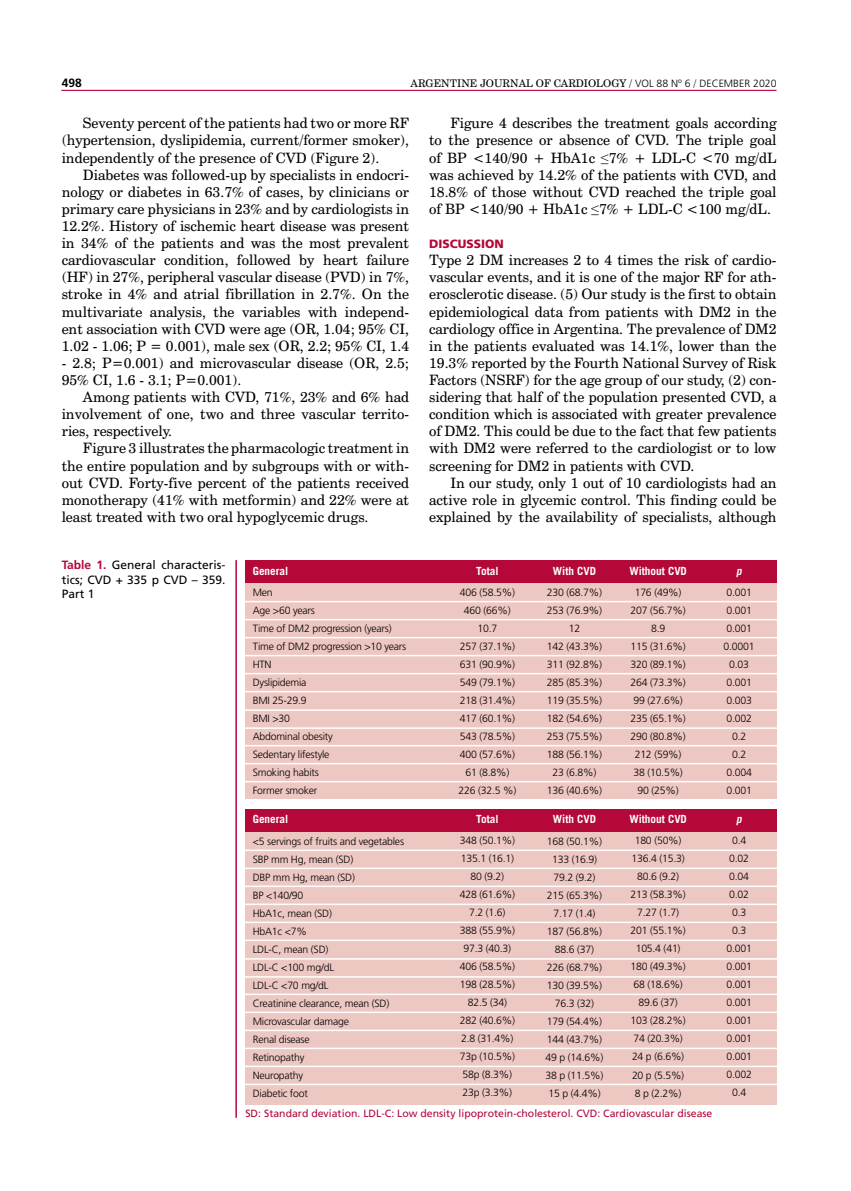
<style>
.page{position:relative;width:851px;height:1191px;background:#fff}
.page>*{position:absolute;margin:0;border:0;box-sizing:border-box;transform-origin:0 0}
.t1{font:14.25px/17.1px "Century Schoolbook BT";color:#000;text-align:justify}
.t2{font:12px/14.4px "Frutiger LT Std";color:#000;text-align:justify}
.t3{font:900 12px "Frutiger LT Std";color:#b30838}
.t4{font:700 12px "Frutiger LT Std";color:#000}
.t5{font:700 11.25px "Trade Gothic";color:#fff}
.t6{font:italic 700 11.25px "Trade Gothic";color:#fff}
.t7{font:300 10.5px/18px "Frutiger LT Std";letter-spacing:-.02em;color:#000;text-align:center}
.t8{font:10.5px "Frutiger LT Std";color:#b30838}
.t9{font:10.5px "Century Schoolbook BT";color:#000}
.s1{font-family:"Frutiger LT Std";font-weight:300}
.s2{font-family:"Times New Roman"}
.s3{font-weight:700;color:#b30838}
</style>
<div class="page">
<hr style="left:61px;top:90px;width:715px;height:1px;background:#b30838">
<div style="left:245px;top:560px;width:531px;height:22px;background:#b30838"></div>
<div style="left:245px;top:809px;width:531px;height:22px;background:#b30838"></div>
<hr style="left:235px;top:560px;width:2px;height:557px;background:#b30838">
<div style="left:245px;top:583px;width:531px;height:216px;background:#edc7c2"></div>
<div style="left:245px;top:832px;width:531px;height:272px;background:#edc7c2"></div>
<hr style="left:242px;top:601px;width:537px;height:1px;background:#fff">
<hr style="left:242px;top:849px;width:537px;height:2px;background:#fff">
<hr style="left:242px;top:655px;width:537px;height:1px;background:#fff">
<hr style="left:242px;top:903px;width:537px;height:2px;background:#fff">
<hr style="left:242px;top:763px;width:537px;height:1px;background:#fff">
<hr style="left:242px;top:1011px;width:537px;height:2px;background:#fff">
<hr style="left:242px;top:1065px;width:537px;height:2px;background:#fff">
<hr style="left:242px;top:619px;width:537px;height:1px;background:#fff">
<hr style="left:242px;top:867px;width:537px;height:2px;background:#fff">
<hr style="left:242px;top:673px;width:537px;height:1px;background:#fff">
<hr style="left:242px;top:921px;width:537px;height:2px;background:#fff">
<hr style="left:242px;top:709px;width:537px;height:2px;background:#fff">
<hr style="left:242px;top:958px;width:537px;height:1px;background:#fff">
<hr style="left:242px;top:781px;width:537px;height:1px;background:#fff">
<hr style="left:242px;top:1029px;width:537px;height:2px;background:#fff">
<hr style="left:242px;top:1083px;width:537px;height:2px;background:#fff">
<hr style="left:242px;top:637px;width:540px;height:1px;background:#fff">
<hr style="left:242px;top:885px;width:540px;height:2px;background:#fff">
<hr style="left:242px;top:745px;width:540px;height:1px;background:#fff">
<hr style="left:242px;top:993px;width:540px;height:2px;background:#fff">
<hr style="left:242px;top:1047px;width:540px;height:2px;background:#fff">
<hr style="left:242px;top:691px;width:540px;height:1px;background:#fff">
<hr style="left:242px;top:939px;width:540px;height:2px;background:#fff">
<hr style="left:242px;top:727px;width:540px;height:2px;background:#fff">
<hr style="left:242px;top:976px;width:540px;height:1px;background:#fff">
<p class="t4" style="left:62px;top:75px;width:22px">498</p>
<p class="t9" style="left:410px;top:77px;width:367px">ARGENTINE JOURNAL OF CARDIOLOGY / <span class="s1">VOL 88 Nº 6</span> / <span class="s1">DECEMBER 2020</span></p>
<p class="t1" style="left:62px;top:115px;width:349px;text-indent:21px">Seventy percent of the patients had two or more RF (hypertension, dyslipidemia, current/former smoker), independently of the presence of CVD (Figure 2).</p>
<p class="t1" style="left:62px;top:166px;width:349px;text-indent:21px">Diabetes was followed-up by specialists in endocri&shy;nology or diabetes in 63.7% of cases, by clinicians or primary care physicians in 23% and by cardiologists in 12.2%. History of ischemic heart disease was present in 34% of the patients and was the most prevalent cardiovascular condition, followed by heart failure (HF) in 27%, peripheral vascular disease (PVD) in 7%, stroke in 4% and atrial fibrillation in 2.7%. On the multivariate analysis, the variables with independ&shy;ent association with CVD were age (OR, 1.04; 95% CI, 1.02 - 1.06; P = 0.001), male sex (OR, 2.2; 95% CI, 1.4</p>
<p class="t1" style="left:62px;top:354px;width:349px">- 2.8; P=0.001) and microvascular disease (OR, 2.5;<br>95% CI, 1.6 - 3.1; P=0.001).</p>
<p class="t1" style="left:62px;top:388px;width:349px;text-indent:21px">Among patients with CVD, 71%, 23% and 6% had involvement of one, two and three vascular territo&shy;ries, respectively.</p>
<p class="t1" style="left:62px;top:439px;width:349px;text-indent:21px">Figure 3 illustrates the pharmacologic treatment in the entire population and by subgroups with or with&shy;out CVD. Forty-five percent of the patients received monotherapy (41% with metformin) and 22% were at least treated with two oral hypoglycemic drugs.</p>
<p class="t1" style="left:429px;top:115px;width:349px;text-indent:21px">Figure 4 describes the treatment goals according to the presence or absence of CVD. The triple goal of BP &lt;140/90 + HbA1c <span class="s2">≤</span>7% + LDL-C &lt;70 mg/dL was achieved by 14.2% of the patients with CVD, and 18.8% of those without CVD reached the triple goal of BP &lt;140/90 + HbA1c <span class="s2">≤</span>7% + LDL-C &lt;100 mg/dL.</p>
<p class="t3" style="left:429px;top:237px;width:76px">DISCUSSION</p>
<p class="t1" style="left:429px;top:251px;width:349px">Type 2 DM increases 2 to 4 times the risk of cardio&shy;vascular events, and it is one of the major RF for ath&shy;erosclerotic disease. (5) Our study is the first to obtain epidemiological data from patients with DM2 in the cardiology office in Argentina. The prevalence of DM2 in the patients evaluated was 14.1%, lower than the 19.3% reported by the Fourth National Survey of Risk Factors (NSRF) for the age group of our study, (2) con&shy;sidering that half of the population presented CVD, a condition which is associated with greater prevalence of DM2. This could be due to the fact that few patients with DM2 were referred to the cardiologist or to low screening for DM2 in patients with CVD.</p>
<p class="t1" style="left:429px;top:474px;width:349px;text-indent:21px">In our study, only 1 out of 10 cardiologists had an active role in glycemic control. This finding could be explained by the availability of specialists, although</p>
<p class="t2" style="left:62px;top:558px;width:165px"><span class="s3">Table 1.</span> General characteris&shy;tics; CVD + 335 p CVD – 359.<br>Part 1</p>
<p class="t5" style="left:253px;top:563px;width:37px">General</p>
<p class="t7" style="left:253px;top:583px;width:155px;text-align:left">Men<br>Age &gt;60 years<br>Time of DM2 progression (years)<br>Time of DM2 progression &gt;10 years<br>HTN<br>Dyslipidemia<br>BMI 25-29.9<br>BMI &gt;30<br>Abdominal obesity<br>Sedentary lifestyle<br>Smoking habits<br>Former smoker</p>
<p class="t5" style="left:476px;top:563px;width:24px">Total</p>
<p class="t7" style="left:458px;top:583px;width:59px">406 (58.5%)<br>460 (66%)<br>10.7<br>257 (37.1%)<br>631 (90.9%)<br>549 (79.1%)<br>218 (31.4%)<br>417 (60.1%)<br>543 (78.5%)<br>400 (57.6%)<br>61 (8.8%)<br>226 (32.5 %)</p>
<p class="t5" style="left:553px;top:563px;width:45px">With CVD</p>
<p class="t7" style="left:547px;top:583px;width:57px">230 (68.7%)<br>253 (76.9%)<br>12<br>142 (43.3%)<br>311 (92.8%)<br>285 (85.3%)<br>119 (35.5%)<br>182 (54.6%)<br>253 (75.5%)<br>188 (56.1%)<br>23 (6.8%)<br>136 (40.6%)</p>
<p class="t5" style="left:629px;top:563px;width:59px">Without CVD</p>
<p class="t7" style="left:630px;top:583px;width:57px">176 (49%)<br>207 (56.7%)<br>8.9<br>115 (31.6%)<br>320 (89.1%)<br>264 (73.3%)<br>99 (27.6%)<br>235 (65.1%)<br>290 (80.8%)<br>212 (59%)<br>38 (10.5%)<br>90 (25%)</p>
<p class="t6" style="left:736px;top:563px;width:10px">p</p>
<p class="t7" style="left:723px;top:583px;width:33px">0.001<br>0.001<br>0.001<br>0.0001<br>0.03<br>0.001<br>0.003<br>0.002<br>0.2<br>0.2<br>0.004<br>0.001</p>
<p class="t5" style="left:253px;top:812px;width:37px">General</p>
<p class="t5" style="left:476px;top:812px;width:24px">Total</p>
<p class="t5" style="left:553px;top:812px;width:45px">With CVD</p>
<p class="t5" style="left:629px;top:812px;width:59px">Without CVD</p>
<p class="t6" style="left:736px;top:812px;width:10px">p</p>
<p class="t7" style="left:459px;top:831px;width:57px">348 (50.1%)<br>135.1 (16.1)<br>80 (9.2)<br>428 (61.6%)<br>7.2 (1.6)<br>388 (55.9%)<br>97.3 (40.3)<br>406 (58.5%)<br>198 (28.5%)<br>82.5 (34)<br>282 (40.6%)<br>2.8 (31.4%)<br>73p (10.5%)<br>58p (8.3%)<br>23p (3.3%)</p>
<p class="t8" style="left:245px;top:1107px;width:468px">SD: Standard deviation. LDL-C: Low density lipoprotein-cholesterol. CVD: Cardiovascular disease</p>
<p class="t7" style="left:630px;top:832px;width:57px">180 (50%)<br>136.4 (15.3)<br>80.6 (9.2)<br>213 (58.3%)<br>7.27 (1.7)<br>201 (55.1%)<br>105.4 (41)<br>180 (49.3%)<br>68 (18.6%)<br>89.6 (37)<br>103 (28.2%)<br>74 (20.3%)<br>24 p (6.6%)<br>20 p (5.5%)<br>8 p (2.2%)</p>
<p class="t7" style="left:545px;top:832px;width:59px">168 (50.1%)<br>133 (16.9)<br>79.2 (9.2)<br>215 (65.3%)<br>7.17 (1.4)<br>187 (56.8%)<br>88.6 (37)<br>226 (68.7%)<br>130 (39.5%)<br>76.3 (32)<br>179 (54.4%)<br>144 (43.7%)<br>49 p (14.6%)<br>38 p (11.5%)<br>15 p (4.4%)</p>
<p class="t7" style="left:253px;top:832px;width:153px;text-align:left">&lt;5 servings of fruits and vegetables<br>SBP mm Hg, mean (SD)<br>DBP mm Hg, mean (SD)<br>BP &lt;140/90<br>HbA1c, mean (SD)<br>HbA1c &lt;7%<br>LDL-C, mean (SD)<br>LDL-C &lt;100 mg/dL<br>LDL-C &lt;70 mg/dL<br>Creatinine clearance, mean (SD)<br>Microvascular damage<br>Renal disease<br>Retinopathy<br>Neuropathy<br>Diabetic foot</p>
<p class="t7" style="left:726px;top:832px;width:27px">0.4<br>0.02<br>0.04<br>0.02<br>0.3<br>0.3<br>0.001<br>0.001<br>0.001<br>0.001<br>0.001<br>0.001<br>0.001<br>0.002<br>0.4</p>
</div>
